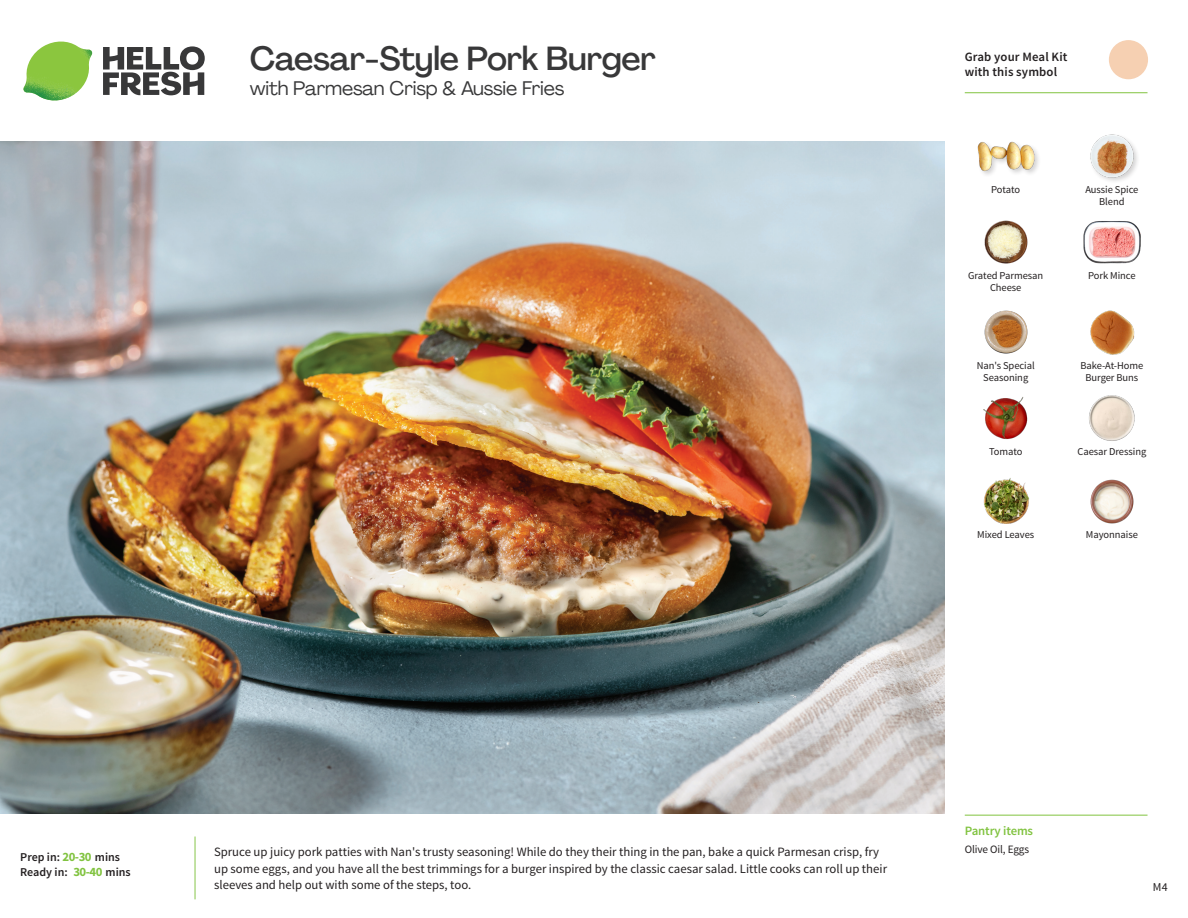
<style>
.page{position:relative;width:1188px;height:918px;background:#fff}
.page>*{position:absolute;margin:0;border:0;box-sizing:border-box;transform-origin:0 0}
._15_Titel_UK{font:500 33px "Agrandir";letter-spacing:-.01em;color:#383839}
._15_Titel_UK-2{font:19.5px "Agrandir";letter-spacing:-.01em;color:#383839}
.Step_6_Text_AU{font:12.75px/16.5px "Source Sans Pro";color:#231f20}
.t1{font:600 12.75px/15px "Source Sans Pro";letter-spacing:.01em;color:#231f20}
._04_Headers_Front{font:600 12.75px "Source Sans Pro";letter-spacing:-.01em;color:#81c340}
._04_Intro{font:600 12px "Source Sans Pro";color:#231f20}
.t2{font:12px "Source Sans Pro";color:#231f20}
._05_Pantry{font:11.25px "Source Sans Pro";letter-spacing:-.01em;color:#231f20}
._18_FRONT_ingredient{font:10.5px/12px "Source Sans Pro";letter-spacing:-.005em;color:#231f20;text-align:center}
.s1{font-weight:700;font-size:12.75px;color:#81c340}
</style>
<div class="page">
<svg style="left:103px;top:46px;width:102px;height:49px"></svg>
<img style="left:23px;top:42px;width:69px;height:59px">
<img style="left:0;top:142px;width:945px;height:672px">
<img style="left:1090px;top:310px;width:45px;height:45px">
<img style="left:1089px;top:395px;width:46px;height:46px">
<img style="left:983px;top:397px;width:45px;height:43px">
<img style="left:983px;top:478px;width:47px;height:46px">
<img style="left:984px;top:310px;width:44px;height:44px">
<img style="left:984px;top:220px;width:44px;height:44px">
<img style="left:1083px;top:221px;width:58px;height:43px">
<div style="left:976px;top:141px;width:65px;height:37px;background:#231f20;opacity:.2"></div>
<img style="left:977px;top:141px;width:57px;height:37px">
<img style="left:1090px;top:134px;width:48px;height:47px">
<img style="left:1090px;top:479px;width:44px;height:45px">
<hr style="left:965px;top:815px;width:183px;height:1px;background:#81c340">
<svg style="left:1091px;top:40px;width:57px;height:54px"></svg>
<hr style="left:965px;top:92px;width:183px;height:1px;background:#81c340">
<p class="_15_Titel_UK" style="left:250px;top:38px;width:408px">Caesar-Style Pork Burger</p>
<p class="_15_Titel_UK-2" style="left:250px;top:76px;width:316px">with Parmesan Crisp &amp; Aussie Fries</p>
<p class="t1" style="left:965px;top:50px;width:104px">Grab your Meal Kit with this symbol</p>
<p class="_18_FRONT_ingredient" style="left:991px;top:183px;width:31px">Potato</p>
<p class="_18_FRONT_ingredient" style="left:1085px;top:183px;width:55px">Aussie Spice<br>Blend</p>
<p class="_18_FRONT_ingredient" style="left:968px;top:270px;width:77px">Grated Parmesan<br>Cheese</p>
<p class="_18_FRONT_ingredient" style="left:1088px;top:270px;width:49px">Pork Mince</p>
<p class="_18_FRONT_ingredient" style="left:977px;top:359px;width:60px">Nan's Special<br>Seasoning</p>
<p class="_18_FRONT_ingredient" style="left:1080px;top:359px;width:64px">Bake-At-Home<br>Burger Buns</p>
<p class="_18_FRONT_ingredient" style="left:989px;top:446px;width:35px">Tomato</p>
<p class="_18_FRONT_ingredient" style="left:1077px;top:446px;width:70px">Caesar Dressing</p>
<p class="_18_FRONT_ingredient" style="left:977px;top:529px;width:59px">Mixed Leaves</p>
<p class="_18_FRONT_ingredient" style="left:1086px;top:529px;width:54px">Mayonnaise</p>
<p class="_04_Intro" style="left:20px;top:849px;width:101px">Prep in: <span class="s1">20-30</span> mins</p>
<p class="_04_Intro" style="left:20px;top:864px;width:112px">Ready in: <span class="s1">30-40</span> mins</p>
<p class="Step_6_Text_AU" style="left:214px;top:844px;width:675px">Spruce up juicy pork patties with Nan's trusty seasoning! While do they their thing in the pan, bake a quick Parmesan crisp, fry up some eggs, and you have all the best trimmings for a burger inspired by the classic caesar salad. Little cooks can roll up their sleeves and help out with some of the steps, too.</p>
<p class="_04_Headers_Front" style="left:965px;top:822px;width:70px">Pantry items</p>
<p class="_05_Pantry" style="left:965px;top:842px;width:66px">Olive Oil, Eggs</p>
<p class="t2" style="left:1153px;top:879px;width:16px">M4</p>
</div>
